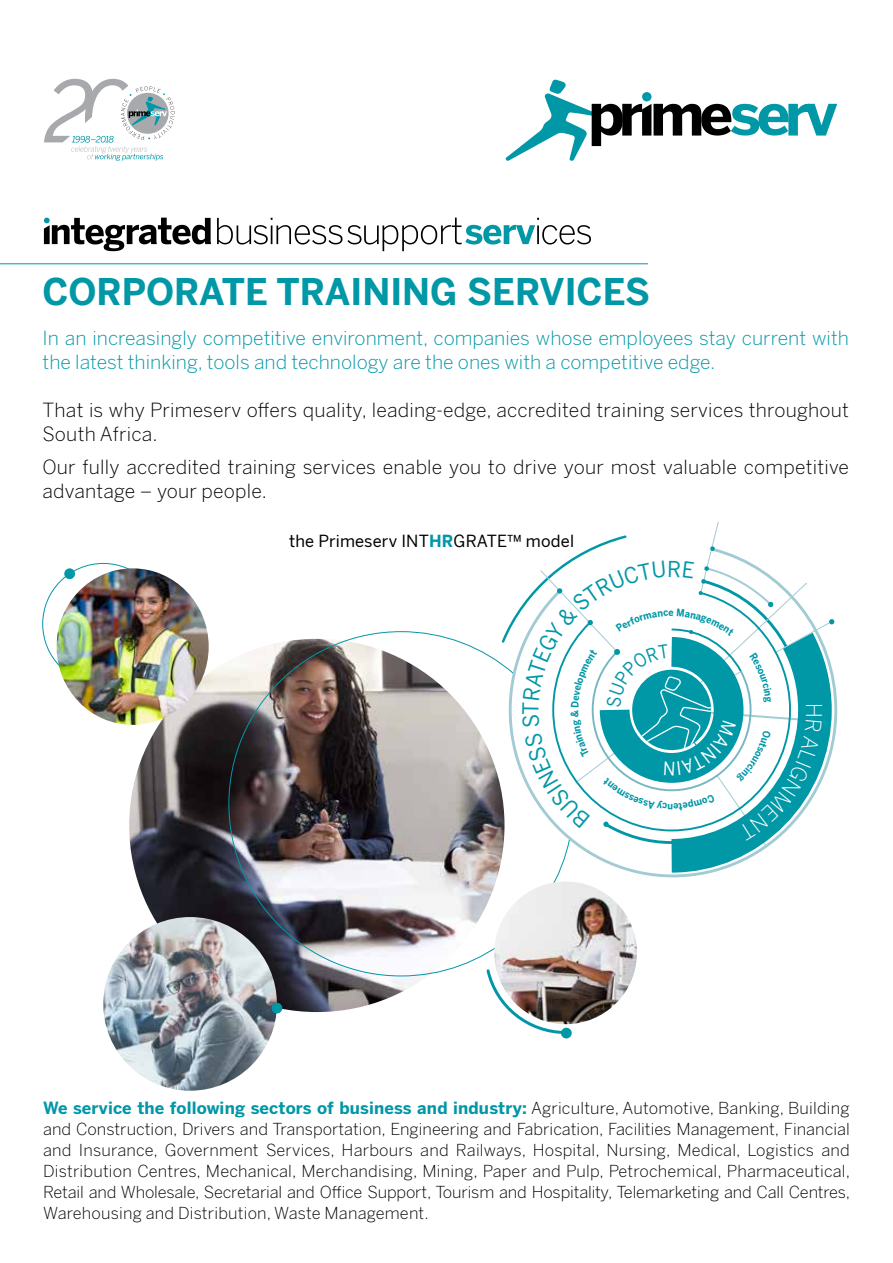
<style>
.page{position:relative;width:893px;height:1263px;background:#fff}
.page>*{position:absolute;margin:0;border:0;box-sizing:border-box;transform-origin:0 0}
.t1{font:700 36px "Benton Sans";color:#0097a7}
.t2{font:300 21.6px "Benton Sans";color:#fff;scale:.95 1}
.t3{font:300 19.5px/24px "Benton Sans";letter-spacing:.01em;color:#000}
.t4{font:300 19.5px/24px "Benton Sans";color:#0097a7}
.t5{font:300 16.5px/21px "Benton Sans";letter-spacing:.01em;color:#000;text-align:justify}
.t6{font:16.35px "Benton Sans";letter-spacing:.01em;color:#000}
.s1{font-weight:700;color:#0097a7}
</style>
<div class="page">
<svg style="left:505px;top:79px;width:332px;height:82px"></svg>
<img style="left:129px;top:661px;width:293px;height:351px">
<img style="left:229px;top:631px;width:328px;height:345px">
<img style="left:103px;top:917px;width:174px;height:174px;border-radius:87px">
<div style="left:272px;top:1003px;width:10px;height:10px;background:#0097a7;border-radius:50%"></div>
<div style="left:561px;top:1028px;width:11px;height:10px;background:#0097a7;border-radius:50%"></div>
<img style="left:494px;top:881px;width:143px;height:143px;border-radius:71px">
<img style="left:57px;top:568px;width:152px;height:157px">
<svg style="left:44px;top:218px;width:547px;height:33px"></svg>
<svg style="left:507px;top:847px;width:131px;height:32px"></svg>
<svg style="left:638px;top:684px;width:200px;height:194px"></svg>
<img style="left:484px;top:967px;width:85px;height:68px">
<hr style="left:0;top:263px;width:648px;height:1px;background:#0097a7">
<svg style="left:44px;top:79px;width:131px;height:82px"></svg>
<svg style="left:500px;top:521px;width:335px;height:326px"></svg>
<h1 class="t1" style="left:43px;top:269px;width:609px">CORPORATE TRAINING SERVICES</h1>
<p class="t4" style="left:43px;top:326px;width:808px">In an increasingly competitive environment, companies whose employees stay current with the latest thinking, tools and technology are the ones with a competitive edge.</p>
<p class="t3" style="left:43px;top:398px;width:808px">That is why Primeserv offers quality, leading-edge, accredited training services throughout<br>South Africa.</p>
<p class="t3" style="left:43px;top:455px;width:808px">Our fully accredited training services enable you to drive your most valuable competitive advantage – your people.</p>
<p class="t6" style="left:289px;top:531px;width:286px">the Primeserv INT<span class="s1">HR</span>GRATE™ model</p>
<h2 class="t2" style="left:827px;top:703px;width:17px;rotate:90deg">H</h2>
<p class="t5" style="left:43px;top:1098px;width:808px"><span class="s1">We service the following sectors of business and industry:</span> Agriculture, Automotive, Banking, Building and Construction, Drivers and Transportation, Engineering and Fabrication, Facilities Management, Financial and Insurance, Government Services, Harbours and Railways, Hospital, Nursing, Medical, Logistics and Distribution Centres, Mechanical, Merchandising, Mining, Paper and Pulp, Petrochemical, Pharmaceutical, Retail and Wholesale, Secretarial and Office Support, Tourism and Hospitality, Telemarketing and Call Centres, Warehousing and Distribution, Waste Management.</p>
</div>
